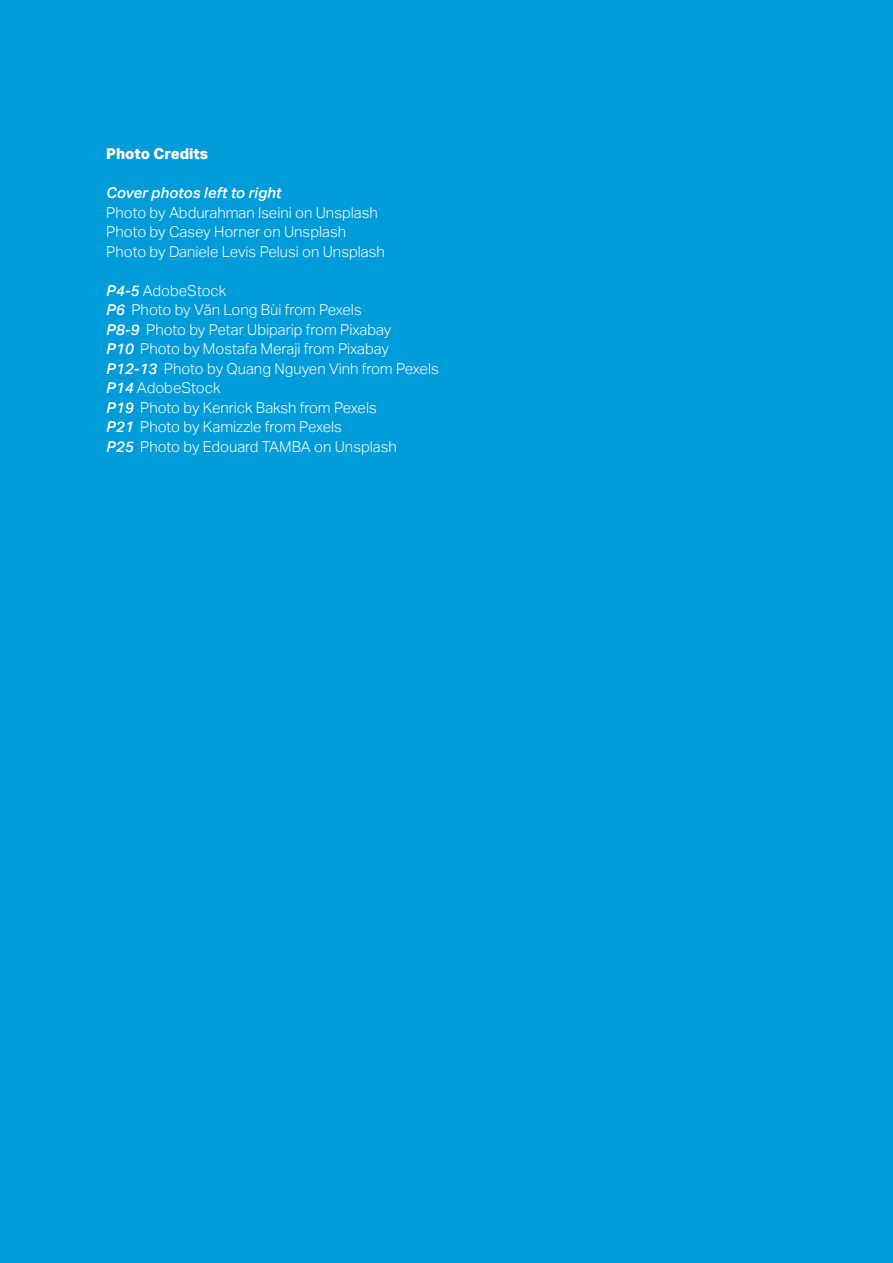
<style>
.page{position:relative;width:893px;height:1263px;background:#009bd9}
.page>*{position:absolute;margin:0;border:0;box-sizing:border-box;transform-origin:0 0}
.t1{font:300 15px/19.5px "Aktiv Grotesk";color:#fff}
.t2{font:italic 500 15px "Aktiv Grotesk";color:#fff}
.t3{font:800 15px "Aktiv Grotesk";color:#fff}
.s1{font-weight:500;font-style:italic}
</style>
<div class="page">
<p class="t3" style="left:106px;top:145px;width:103px">Photo Credits</p>
<p class="t2" style="left:106px;top:184px;width:176px">Cover photos left to right</p>
<p class="t1" style="left:106px;top:203px;width:280px">Photo by Abdurahman Iseini on Unsplash<br>Photo by Casey Horner on Unsplash<br>Photo by Daniele Levis Pelusi on Unsplash</p>
<p class="t1" style="left:106px;top:281px;width:334px"><span class="s1">P4-5</span> AdobeStock<br><span class="s1">P6</span> Photo by Văn Long Bùi from Pexels<br><span class="s1">P8-9</span> Photo by Petar Ubiparip from Pixabay<br><span class="s1">P10</span> Photo by Mostafa Meraji from Pixabay <span class="s1">P12-13</span> Photo by Quang Nguyen Vinh from Pexels <span class="s1">P14</span> AdobeStock<br><span class="s1">P19</span> Photo by Kenrick Baksh from Pexels<br><span class="s1">P21</span> Photo by Kamizzle from Pexels<br><span class="s1">P25</span> Photo by Edouard TAMBA on Unsplash</p>
</div>
